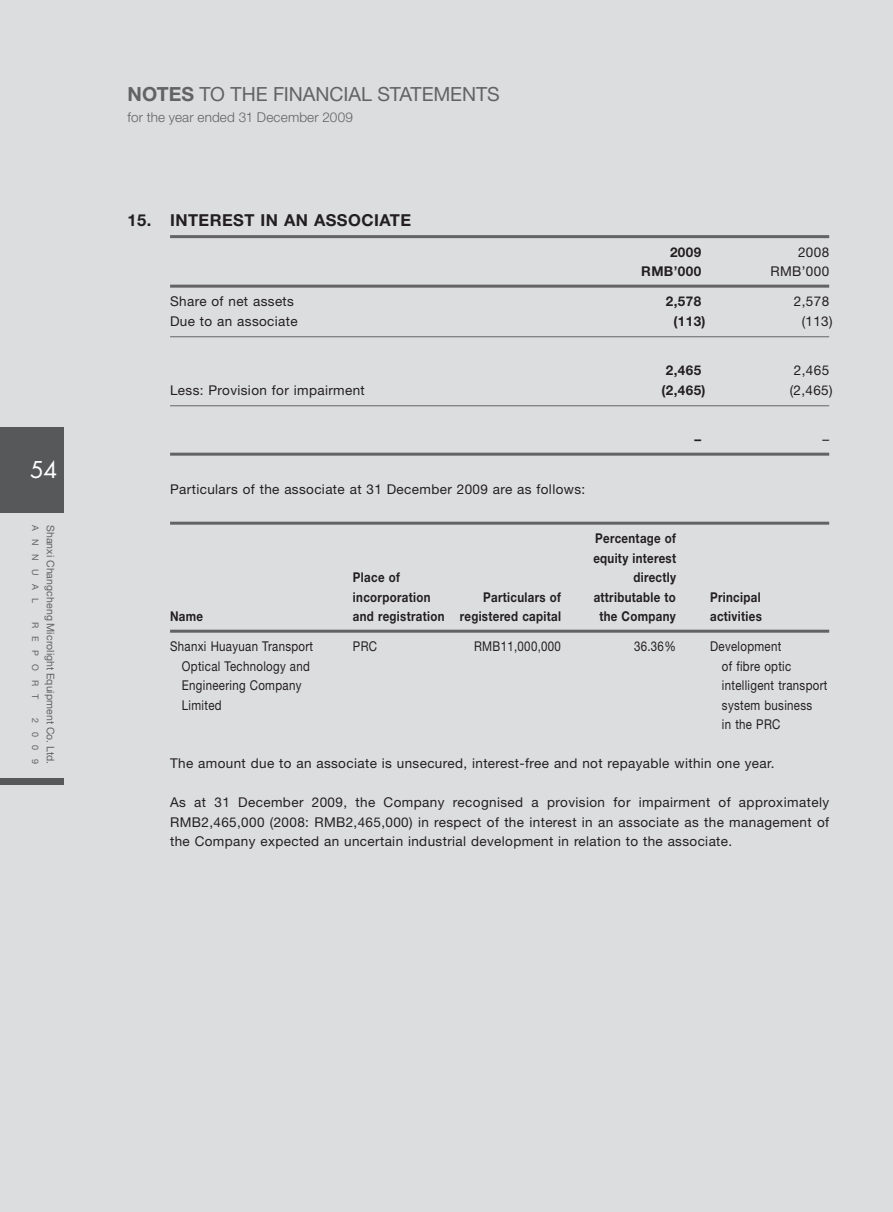
<style>
.page{position:relative;width:893px;height:1212px;background:#dcdddf}
.page>*{position:absolute;margin:0;border:0;box-sizing:border-box;transform-origin:0 0}
.t1{font:22.5px "Futura Std";color:#fff}
.t2{font:19.5px "Helvetica Neue LT Std";letter-spacing:-.005em;color:#636366}
.t3{font:700 16.5px "Helvetica Neue LT Std";letter-spacing:.03em;color:#231f20}
.t4{font:13.5px/19.5px "Helvetica Neue LT Std";letter-spacing:.03em;color:#231f20;text-align:justify}
.t5{font:13.5px/19.5px "Helvetica Neue LT Std";letter-spacing:.03em;color:#231f20;scale:.85 1}
.t6{font:700 13.5px/19.5px "Helvetica Neue LT Std";letter-spacing:.03em;color:#231f20;scale:.85 1}
.t7{font:700 13.5px "Helvetica Neue LT Std";letter-spacing:.03em;color:#231f20}
.t8{font:300 13.5px "Helvetica Neue LT Std";letter-spacing:.01em;color:#636366}
.t9{font:10.5px "Helvetica Neue LT Std";letter-spacing:.005em;color:#636366}
.t10{font:9px "Helvetica Neue LT Std";letter-spacing:.935em;color:#636366}
.s1{font-weight:700}
</style>
<div class="page">
<div style="left:0;top:427px;width:64px;height:85px;background:#57585a"></div>
<div style="left:0;top:778px;width:64px;height:7px;background:#57585a"></div>
<hr style="left:170px;top:235px;width:659px;height:3px;background:#636366">
<hr style="left:170px;top:285px;width:659px;height:3px;background:#636366">
<hr style="left:170px;top:336px;width:659px;height:1px;background:#636366">
<hr style="left:170px;top:405px;width:659px;height:1px;background:#636366">
<hr style="left:170px;top:453px;width:659px;height:3px;background:#636366">
<hr style="left:170px;top:522px;width:659px;height:3px;background:#636366">
<hr style="left:170px;top:630px;width:659px;height:3px;background:#636366">
<h1 class="t1" style="left:30px;top:456px;width:29px">54</h1>
<p class="t10" style="left:39px;top:525px;width:80px;rotate:90deg">ANNUAL</p>
<p class="t10" style="left:39px;top:622px;width:79px;rotate:90deg">REPORT</p>
<p class="t10" style="left:39px;top:718px;width:47px;rotate:90deg">2009</p>
<p class="t9" style="left:54px;top:525px;width:241px;rotate:90deg">Shanxi Changcheng Microlight Equipment Co. Ltd.</p>
<h2 class="t2" style="left:128px;top:87px;width:374px"><span class="s1">NOTES</span> TO THE FINANCIAL STATEMENTS</h2>
<p class="t8" style="left:128px;top:112px;width:227px">for the year ended 31 December 2009</p>
<p class="t3" style="left:128px;top:214px;width:285px">15. INTEREST IN AN ASSOCIATE</p>
<p class="t7" style="left:670px;top:247px;width:33px">2009</p>
<p class="t4" style="left:798px;top:244px;width:33px">2008</p>
<p class="t7" style="left:641px;top:266px;width:62px">RMB’000</p>
<p class="t4" style="left:770px;top:263px;width:60px">RMB’000</p>
<p class="t4" style="left:170px;top:293px;width:125px">Share of net assets</p>
<p class="t7" style="left:666px;top:296px;width:37px">2,578</p>
<p class="t4" style="left:794px;top:293px;width:37px">2,578</p>
<p class="t4" style="left:170px;top:313px;width:129px">Due to an associate</p>
<p class="t7" style="left:674px;top:316px;width:34px">(113)</p>
<p class="t4" style="left:802px;top:313px;width:33px">(113)</p>
<p class="t7" style="left:666px;top:365px;width:37px">2,465</p>
<p class="t4" style="left:794px;top:362px;width:37px">2,465</p>
<p class="t4" style="left:170px;top:382px;width:196px">Less: Provision for impairment</p>
<p class="t7" style="left:662px;top:385px;width:46px">(2,465)</p>
<p class="t4" style="left:790px;top:382px;width:45px">(2,465)</p>
<p class="t4" style="left:170px;top:481px;width:417px">Particulars of the associate at 31 December 2009 are as follows:</p>
<p class="t6" style="left:593px;top:530px;width:99px">Percentage of equity interest</p>
<p class="t7" style="left:694px;top:434px;width:8px">–</p>
<p class="t4" style="left:822px;top:431px;width:8px">–</p>
<p class="t6" style="left:353px;top:569px;width:57px">Place of</p>
<p class="t6" style="left:633px;top:569px;width:52px">directly</p>
<p class="t6" style="left:353px;top:589px;width:93px">incorporation</p>
<p class="t6" style="left:483px;top:589px;width:93px">Particulars of</p>
<p class="t6" style="left:594px;top:589px;width:98px">attributable to</p>
<p class="t6" style="left:710px;top:589px;width:61px">Principal</p>
<p class="t6" style="left:170px;top:608px;width:40px">Name</p>
<p class="t6" style="left:353px;top:608px;width:246px">and registration registered capital</p>
<p class="t6" style="left:599px;top:608px;width:91px">the Company</p>
<p class="t6" style="left:710px;top:608px;width:62px">activities</p>
<p class="t5" style="left:170px;top:638px;width:170px">Shanxi Huayuan Transport</p>
<p class="t5" style="left:353px;top:638px;width:30px">PRC</p>
<p class="t5" style="left:474px;top:638px;width:104px">RMB11,000,000</p>
<p class="t5" style="left:634px;top:638px;width:51px">36.36%</p>
<p class="t5" style="left:710px;top:638px;width:85px">Development</p>
<p class="t5" style="left:182px;top:658px;width:152px">Optical Technology and</p>
<p class="t5" style="left:722px;top:658px;width:83px">of fibre optic</p>
<p class="t5" style="left:182px;top:677px;width:142px">Engineering Company</p>
<p class="t5" style="left:722px;top:677px;width:126px">intelligent transport</p>
<p class="t5" style="left:182px;top:697px;width:48px">Limited</p>
<p class="t5" style="left:722px;top:697px;width:108px">system business in the PRC</p>
<p class="t4" style="left:170px;top:755px;width:606px">The amount due to an associate is unsecured, interest-free and not repayable within one year.</p>
<p class="t4" style="left:170px;top:794px;width:661px">As at 31 December 2009, the Company recognised a provision for impairment of approximately RMB2,465,000 (2008: RMB2,465,000) in respect of the interest in an associate as the management of the Company expected an uncertain industrial development in relation to the associate.</p>
</div>
